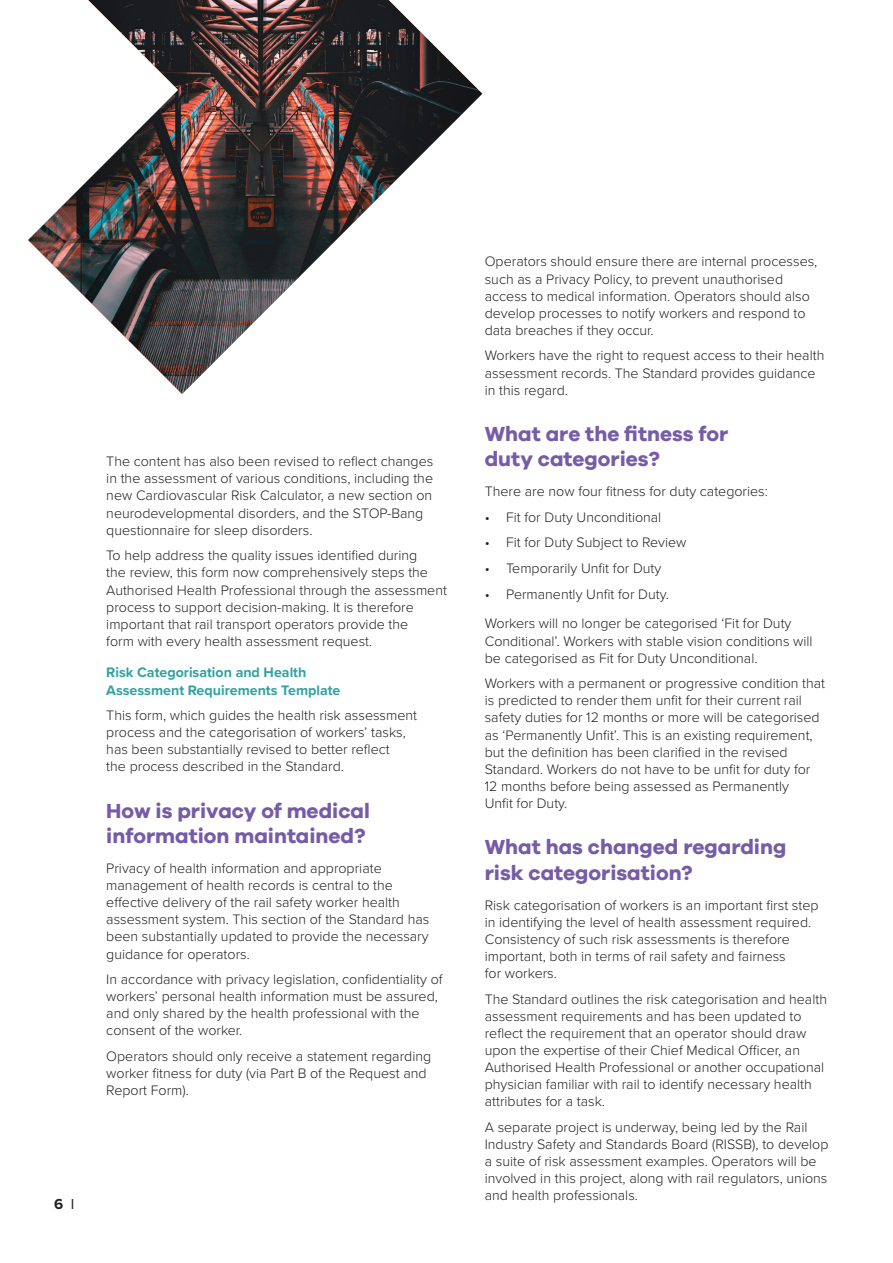
<style>
.page{position:relative;width:893px;height:1263px;background:#fff}
.page>*{position:absolute;margin:0;border:0;box-sizing:border-box;transform-origin:0 0}
.t1{font:700 21px/25.2px "Galano Grotesque";color:#765ca7}
.t2{font:700 15px "Proxima Nova";color:#231f20}
.t3{font:300 14.25px/17.1px "Proxima Nova";color:#231f20}
.t4{font:700 14.25px/18px "Proxima Nova";color:#31a1a1}
.s1{font-weight:400}
</style>
<div class="page">
<img style="left:28px;top:0;width:454px;height:394px">
<p class="t3" style="left:106px;top:452px;width:328px">The content has also been revised to reflect changes in the assessment of various conditions, including the new Cardiovascular Risk Calculator, a new section on neurodevelopmental disorders, and the STOP-Bang questionnaire for sleep disorders.</p>
<p class="t3" style="left:106px;top:546px;width:342px">To help address the quality issues identified during<br>the review, this form now comprehensively steps the Authorised Health Professional through the assessment process to support decision-making. It is therefore important that rail transport operators provide the<br>form with every health assessment request.</p>
<p class="t4" style="left:106px;top:662px;width:236px">Risk Categorisation and Health<br>Assessment Requirements Template</p>
<p class="t3" style="left:106px;top:706px;width:312px">This form, which guides the health risk assessment process and the categorisation of workers’ tasks, has been substantially revised to better reflect<br>the process described in the Standard.</p>
<h1 class="t1" style="left:106px;top:797px;width:265px">How is privacy of medical information maintained?</h1>
<p class="t3" style="left:106px;top:859px;width:325px">Privacy of health information and appropriate management of health records is central to the effective delivery of the rail safety worker health assessment system. This section of the Standard has been substantially updated to provide the necessary guidance for operators.</p>
<p class="t3" style="left:106px;top:970px;width:338px">In accordance with privacy legislation, confidentiality of workers’ personal health information must be assured, and only shared by the health professional with the consent of the worker.</p>
<p class="t3" style="left:106px;top:1047px;width:326px">Operators should only receive a statement regarding worker fitness for duty (via Part B of the Request and<br>Report Form).</p>
<p class="t2" style="left:54px;top:1193px;width:22px">6 <span class="s1">I</span></p>
<p class="t3" style="left:485px;top:252px;width:334px">Operators should ensure there are internal processes, such as a Privacy Policy, to prevent unauthorised access to medical information. Operators should also develop processes to notify workers and respond to data breaches if they occur.</p>
<p class="t3" style="left:485px;top:346px;width:341px">Workers have the right to request access to their health assessment records. The Standard provides guidance in this regard.</p>
<h1 class="t1" style="left:485px;top:421px;width:245px">What are the fitness for duty categories?</h1>
<p class="t3" style="left:485px;top:482px;width:285px">There are now four fitness for duty categories:</p>
<p class="t3" style="left:485px;top:508px;width:178px">• Fit for Duty Unconditional</p>
<p class="t3" style="left:485px;top:533px;width:203px">• Fit for Duty Subject to Review</p>
<p class="t3" style="left:485px;top:559px;width:178px">• Temporarily Unfit for Duty</p>
<p class="t3" style="left:485px;top:578px;width:308px;line-height:29.8px">• Permanently Unfit for Duty.<br>Workers will no longer be categorised ‘Fit for Duty</p>
<p class="t3" style="left:485px;top:631px;width:329px">Conditional’. Workers with stable vision conditions will be categorised as Fit for Duty Unconditional.</p>
<p class="t3" style="left:485px;top:674px;width:342px">Workers with a permanent or progressive condition that is predicted to render them unfit for their current rail safety duties for 12 months or more will be categorised as ‘Permanently Unfit’. This is an existing requirement, but the definition has been clarified in the revised Standard. Workers do not have to be unfit for duty for 12 months before being assessed as Permanently<br>Unfit for Duty.</p>
<h1 class="t1" style="left:485px;top:834px;width:303px">What has changed regarding risk categorisation?</h1>
<p class="t3" style="left:485px;top:895px;width:335px">Risk categorisation of workers is an important first step in identifying the level of health assessment required.<br>Consistency of such risk assessments is therefore important, both in terms of rail safety and fairness<br>for workers.</p>
<p class="t3" style="left:485px;top:989px;width:344px">The Standard outlines the risk categorisation and health assessment requirements and has been updated to reflect the requirement that an operator should draw upon the expertise of their Chief Medical Officer, an Authorised Health Professional or another occupational physician familiar with rail to identify necessary health attributes for a task.</p>
<p class="t3" style="left:485px;top:1118px;width:345px">A separate project is underway, being led by the Rail Industry Safety and Standards Board (RISSB), to develop a suite of risk assessment examples. Operators will be involved in this project, along with rail regulators, unions and health professionals.</p>
</div>
